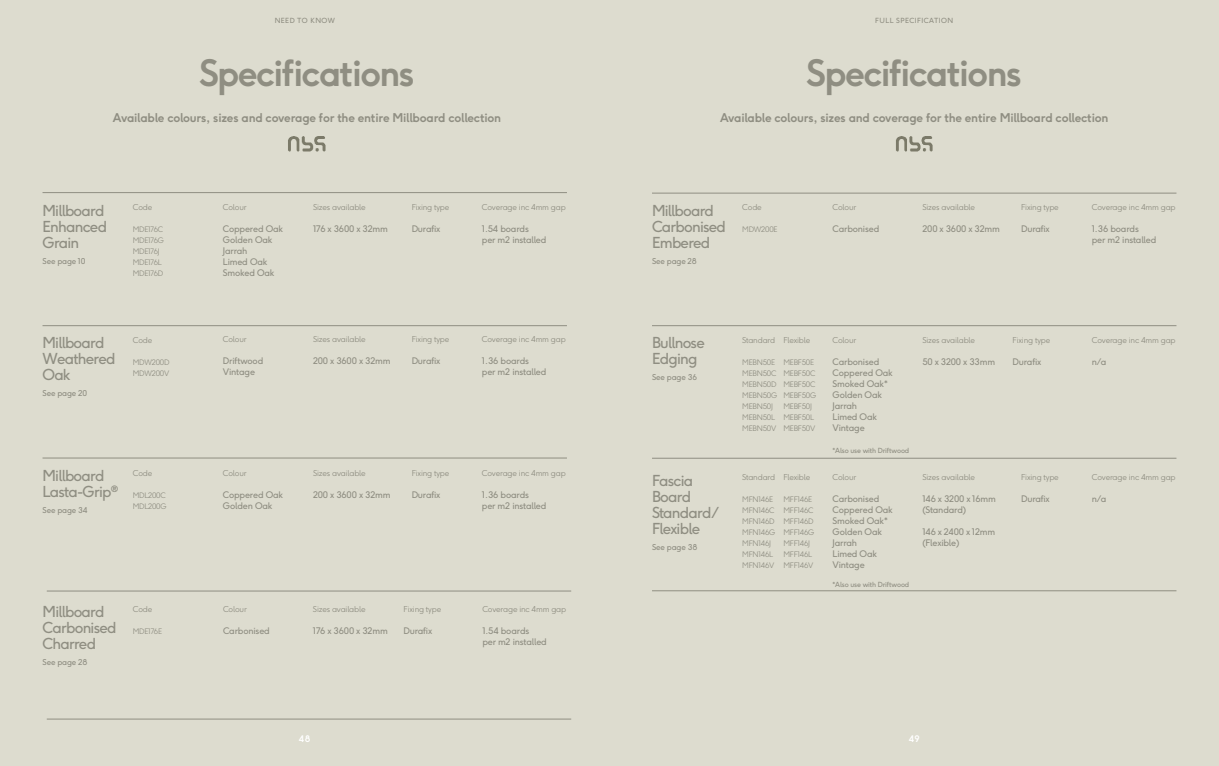
<style>
.page{position:relative;width:1219px;height:766px;background:#fff}
.page>*{position:absolute;margin:0;border:0;box-sizing:border-box;transform-origin:0 0}
.t1{font:700 36px "F37 Ginger";letter-spacing:-.045em;color:#8f8e82}
.t2{font:15px/16px "F37 Ginger";letter-spacing:-.05em;color:#8f8e82}
.t3{font:700 12px "F37 Ginger";letter-spacing:-.02em;color:#8f8e82}
.t4{font:9px/11px "F37 Ginger";letter-spacing:-.02em;color:#8f8e82}
.t5{font:700 9px "F37 Ginger";color:#fff}
.t6{font:300 8px "F37 Ginger";letter-spacing:-.02em;color:#8f8e82}
.t7{font:8px "F37 Ginger";letter-spacing:-.02em;color:#8f8e82}
.t8{font:300 7.5px/11px "F37 Ginger";letter-spacing:-.03em;color:#8f8e82}
.t9{font:7px "F37 Ginger";letter-spacing:-.02em;color:#8f8e82}
.t10{font:7px "F37 Ginger";letter-spacing:.06em;color:#8f8e82}
</style>
<div class="page">
<div style="left:0;top:0;width:1219px;height:765px;background:#dddccf"></div>
<hr style="left:652px;top:193px;width:524px;height:1px;background:#8f8e82">
<hr style="left:652px;top:325px;width:524px;height:1px;background:#8f8e82">
<hr style="left:652px;top:458px;width:524px;height:1px;background:#8f8e82">
<hr style="left:652px;top:590px;width:524px;height:1px;background:#8f8e82">
<hr style="left:47px;top:718px;width:524px;height:1px;background:#8f8e82">
<hr style="left:43px;top:192px;width:524px;height:1px;background:#8f8e82">
<hr style="left:43px;top:325px;width:524px;height:1px;background:#8f8e82">
<hr style="left:43px;top:457px;width:524px;height:1px;background:#8f8e82">
<hr style="left:47px;top:590px;width:524px;height:1px;background:#8f8e82">
<img style="left:288px;top:136px;width:38px;height:16px">
<img style="left:896px;top:136px;width:37px;height:16px">
<p class="t9" style="left:275px;top:18px;width:62px">N EED TO KNOW</p>
<p class="t10" style="left:875px;top:18px;width:78px">FU LL SPECIFICATION</p>
<h1 class="t1" style="left:199px;top:58px;width:217px">Specifications</h1>
<h1 class="t1" style="left:806px;top:58px;width:217px">Specifications</h1>
<h3 class="t3" style="left:113px;top:112px;width:390px">Available colours, sizes and coverage for the entire Millboard collection</h3>
<h3 class="t3" style="left:720px;top:112px;width:390px">Available colours, sizes and coverage for the entire Millboard collection</h3>
<h2 class="t2" style="left:43px;top:204px;width:66px">Millboard<br>Enhanced<br>Grain</h2>
<p class="t7" style="left:43px;top:257px;width:44px">See page 10</p>
<p class="t6" style="left:133px;top:204px;width:21px">Code</p>
<p class="t8" style="left:133px;top:225px;width:32px">MDE176C<br>MDE176G<br>MDE176J<br>MDE176L<br>MDE176D</p>
<h2 class="t2" style="left:43px;top:336px;width:75px">Millboard<br>Weathered<br>Oak</h2>
<p class="t7" style="left:43px;top:389px;width:46px">See page 20</p>
<p class="t6" style="left:133px;top:336px;width:21px">Code</p>
<p class="t8" style="left:133px;top:357px;width:38px">MDW200D<br>MDW200V</p>
<h2 class="t2" style="left:43px;top:469px;width:77px">Millboard<br>Lasta-Grip<sup>®</sup></h2>
<p class="t7" style="left:43px;top:507px;width:47px">See page 34</p>
<p class="t6" style="left:133px;top:469px;width:21px">Code</p>
<p class="t8" style="left:133px;top:490px;width:35px">MDL200C<br>MDL200G</p>
<h2 class="t2" style="left:43px;top:605px;width:76px">Millboard<br>Carbonised<br>Charred</h2>
<p class="t7" style="left:43px;top:659px;width:46px">See page 28</p>
<p class="t6" style="left:133px;top:605px;width:21px">Code</p>
<p class="t8" style="left:133px;top:626px;width:30px">MDE176E</p>
<p class="t6" style="left:223px;top:204px;width:25px">Colour</p>
<p class="t4" style="left:223px;top:224px;width:62px">Coppered Oak<br>Golden Oak<br>Jarrah<br>Limed Oak<br>Smoked Oak</p>
<p class="t6" style="left:223px;top:336px;width:25px">Colour</p>
<p class="t4" style="left:223px;top:356px;width:42px">Driftwood<br>Vintage</p>
<p class="t6" style="left:313px;top:204px;width:54px">Sizes available</p>
<p class="t4" style="left:313px;top:224px;width:76px">176 x 3600 x 32mm</p>
<p class="t6" style="left:412px;top:204px;width:39px">Fixing type</p>
<p class="t4" style="left:412px;top:224px;width:30px">Durafix</p>
<p class="t6" style="left:313px;top:336px;width:54px">Sizes available</p>
<p class="t4" style="left:313px;top:356px;width:79px">200 x 3600 x 32mm</p>
<p class="t6" style="left:412px;top:336px;width:39px">Fixing type</p>
<p class="t4" style="left:412px;top:356px;width:30px">Durafix</p>
<p class="t6" style="left:482px;top:204px;width:85px">Coverage inc 4mm gap</p>
<p class="t4" style="left:482px;top:224px;width:66px">1.54 boards<br>per m2 installed</p>
<p class="t6" style="left:482px;top:336px;width:85px">Coverage inc 4mm gap</p>
<p class="t4" style="left:482px;top:356px;width:66px">1.36 boards<br>per m2 installed</p>
<p class="t6" style="left:223px;top:469px;width:25px">Colour</p>
<p class="t4" style="left:223px;top:489px;width:62px">Coppered Oak<br>Golden Oak</p>
<p class="t6" style="left:313px;top:469px;width:54px">Sizes available</p>
<p class="t4" style="left:313px;top:489px;width:79px">200 x 3600 x 32mm</p>
<p class="t6" style="left:412px;top:469px;width:39px">Fixing type</p>
<p class="t4" style="left:412px;top:489px;width:30px">Durafix</p>
<p class="t6" style="left:482px;top:469px;width:85px">Coverage inc 4mm gap</p>
<p class="t4" style="left:482px;top:489px;width:66px">1.36 boards<br>per m2 installed</p>
<p class="t6" style="left:223px;top:605px;width:25px">Colour</p>
<p class="t4" style="left:223px;top:625px;width:48px">Carbonised</p>
<p class="t6" style="left:313px;top:605px;width:54px">Sizes available</p>
<p class="t4" style="left:313px;top:625px;width:76px">176 x 3600 x 32mm</p>
<p class="t6" style="left:404px;top:605px;width:39px">Fixing type</p>
<p class="t4" style="left:404px;top:625px;width:30px">Durafix</p>
<p class="t6" style="left:482px;top:605px;width:85px">Coverage inc 4mm gap</p>
<p class="t4" style="left:482px;top:625px;width:66px">1.54 boards<br>per m2 installed</p>
<h2 class="t2" style="left:652px;top:204px;width:76px">Millboard<br>Carbonised<br>Embered</h2>
<p class="t7" style="left:652px;top:257px;width:46px">See page 28</p>
<p class="t6" style="left:742px;top:204px;width:21px">Code</p>
<p class="t8" style="left:742px;top:225px;width:36px">MDW200E</p>
<p class="t6" style="left:832px;top:204px;width:25px">Colour</p>
<p class="t4" style="left:832px;top:224px;width:48px">Carbonised</p>
<p class="t6" style="left:922px;top:204px;width:54px">Sizes available</p>
<p class="t4" style="left:922px;top:224px;width:79px">200 x 3600 x 32mm</p>
<p class="t6" style="left:1021px;top:204px;width:39px">Fixing type</p>
<p class="t4" style="left:1021px;top:224px;width:30px">Durafix</p>
<h2 class="t2" style="left:652px;top:336px;width:54px">Bullnose<br>Edging</h2>
<p class="t7" style="left:652px;top:374px;width:46px">See page 36</p>
<h2 class="t2" style="left:652px;top:473px;width:68px">Fascia<br>Board<br>Standard/<br>Flexible</h2>
<p class="t7" style="left:652px;top:543px;width:47px">See page 38</p>
<p class="t6" style="left:742px;top:336px;width:70px">Standard Flexible</p>
<p class="t8" style="left:742px;top:357px;width:33px">MEBN50E</p>
<p class="t8" style="left:783px;top:357px;width:31px">MEBF50E</p>
<p class="t8" style="left:742px;top:368px;width:33px">MEBN50C</p>
<p class="t8" style="left:783px;top:368px;width:33px">MEBF50C</p>
<p class="t8" style="left:742px;top:379px;width:32px">MEBN50D</p>
<p class="t8" style="left:783px;top:379px;width:33px">MEBF50C</p>
<p class="t8" style="left:742px;top:390px;width:33px">MEBN50G</p>
<p class="t8" style="left:783px;top:390px;width:34px">MEBF50G</p>
<p class="t8" style="left:742px;top:401px;width:32px">MEBN50J</p>
<p class="t8" style="left:742px;top:401px;width:74px;text-indent:41px">MEBF50J<br>MEBN50L MEBF50L<br>MEBN50V MEBF50V</p>
<p class="t6" style="left:742px;top:474px;width:70px">Standard Flexible</p>
<p class="t8" style="left:742px;top:494px;width:30px">MFN146E</p>
<p class="t8" style="left:783px;top:494px;width:29px">MFF146E</p>
<p class="t8" style="left:742px;top:505px;width:31px">MFN146C</p>
<p class="t8" style="left:783px;top:505px;width:31px">MFF146C</p>
<p class="t8" style="left:742px;top:516px;width:31px">MFN146D</p>
<p class="t8" style="left:783px;top:516px;width:31px">MFF146D</p>
<p class="t8" style="left:742px;top:527px;width:31px">MFN146G</p>
<p class="t8" style="left:783px;top:527px;width:32px">MFF146G</p>
<p class="t8" style="left:742px;top:538px;width:30px">MFN146J</p>
<p class="t8" style="left:783px;top:538px;width:28px">MFF146J</p>
<p class="t8" style="left:742px;top:549px;width:32px">MFN146L</p>
<p class="t8" style="left:742px;top:549px;width:73px;text-align:right">MFF146L<br>MFN146V MFF146V</p>
<p class="t6" style="left:832px;top:336px;width:25px">Colour</p>
<p class="t4" style="left:832px;top:356px;width:62px">Carbonised<br>Coppered Oak<br>Smoked Oak*<br>Golden Oak<br>Jarrah<br>Limed Oak<br>Vintage</p>
<p class="t9" style="left:832px;top:447px;width:78px">*Also use with Driftwood</p>
<p class="t6" style="left:832px;top:473px;width:25px">Colour</p>
<p class="t4" style="left:832px;top:494px;width:62px">Carbonised<br>Coppered Oak<br>Smoked Oak*<br>Golden Oak<br>Jarrah<br>Limed Oak<br>Vintage</p>
<p class="t9" style="left:832px;top:581px;width:78px">*Also use with Driftwood</p>
<p class="t6" style="left:922px;top:336px;width:54px">Sizes available</p>
<p class="t4" style="left:922px;top:356px;width:74px">50 x 3200 x 33mm</p>
<p class="t6" style="left:922px;top:473px;width:54px">Sizes available</p>
<p class="t4" style="left:922px;top:494px;width:75px">146 x 3200 x 16mm (Standard)</p>
<p class="t4" style="left:922px;top:527px;width:74px">146 x 2400 x 12mm (Flexible)</p>
<p class="t6" style="left:1013px;top:336px;width:39px">Fixing type</p>
<p class="t4" style="left:1013px;top:356px;width:30px">Durafix</p>
<p class="t6" style="left:1021px;top:473px;width:39px">Fixing type</p>
<p class="t4" style="left:1021px;top:494px;width:30px">Durafix</p>
<p class="t6" style="left:1092px;top:204px;width:85px">Coverage inc 4mm gap</p>
<p class="t4" style="left:1092px;top:224px;width:66px">1.36 boards<br>per m2 installed</p>
<p class="t6" style="left:1092px;top:336px;width:85px">Coverage inc 4mm gap</p>
<p class="t4" style="left:1092px;top:356px;width:16px">n/a</p>
<p class="t6" style="left:1092px;top:473px;width:85px">Coverage inc 4mm gap</p>
<p class="t4" style="left:1092px;top:494px;width:16px">n/a</p>
<p class="t5" style="left:299px;top:734px;width:13px">48</p>
<p class="t5" style="left:909px;top:734px;width:12px">49</p>
</div>
